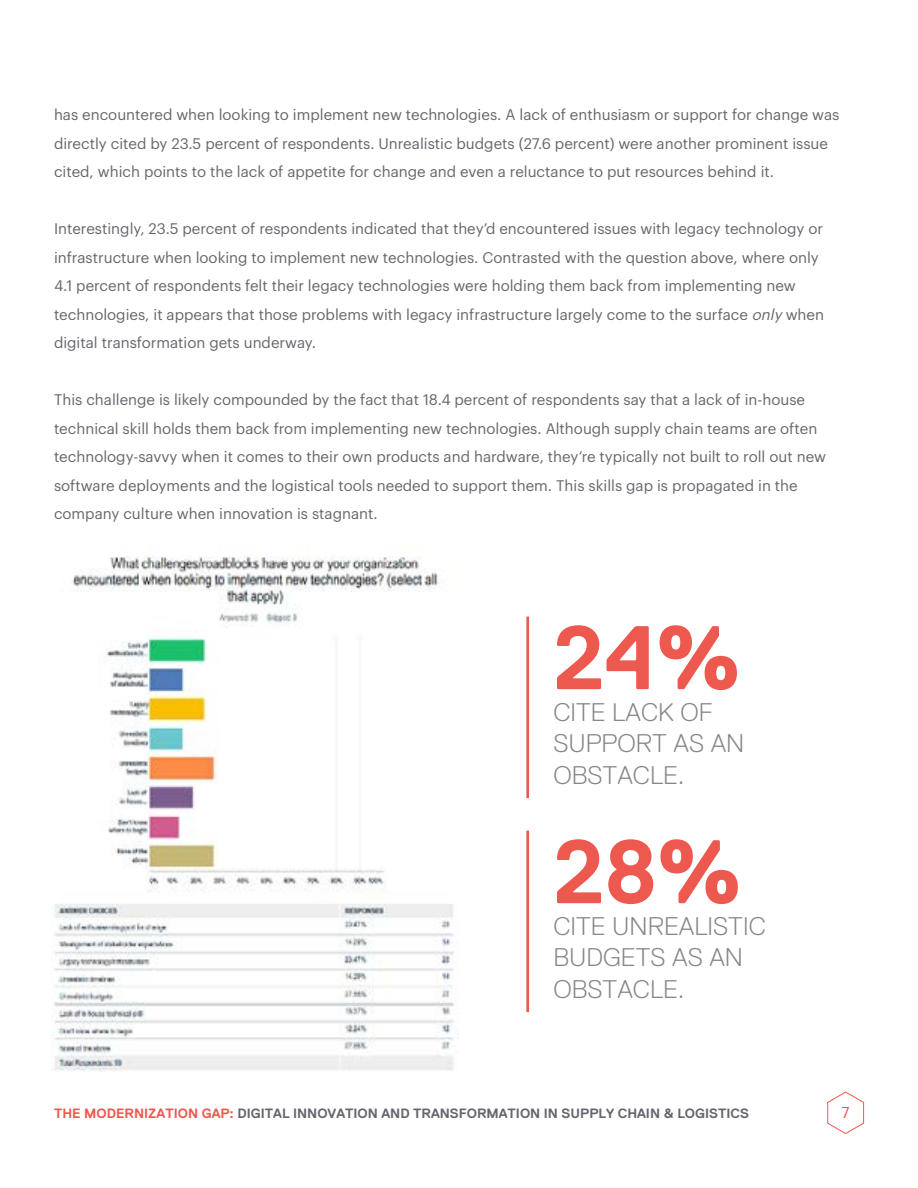
<style>
.page{position:relative;width:918px;height:1188px;background:#fff}
.page>*{position:absolute;margin:0;border:0;box-sizing:border-box;transform-origin:0 0}
.t1{font:700 90px "Replica";color:#ed594f}
.t2{font:300 25.5px/31.5px "Replica";color:#8a8686}
.t3{font:15.45px "Graphik";color:#ed594f}
.t4{font:15px/28.5px "Graphik";color:#65676d}
.t5{font:700 13.5px "Replica";color:#65676d}
.s1{font-style:italic}
.s2{color:#ed594f}
</style>
<div class="page">
<svg style="left:827px;top:1091px;width:38px;height:43px"></svg>
<img style="left:51px;top:556px;width:408px;height:516px">
<hr style="left:526px;top:617px;width:3px;height:181px;background:#ec5950">
<hr style="left:526px;top:831px;width:3px;height:181px;background:#ec5950">
<p class="t4" style="left:54px;top:99px;width:787px">has encountered when looking to implement new technologies. A lack of enthusiasm or support for change was directly cited by 23.5 percent of respondents. Unrealistic budgets (27.6 percent) were another prominent issue cited, which points to the lack of appetite for change and even a reluctance to put resources behind it.</p>
<p class="t4" style="left:54px;top:213px;width:772px">Interestingly, 23.5 percent of respondents indicated that they’d encountered issues with legacy technology or infrastructure when looking to implement new technologies. Contrasted with the question above, where only 4.1 percent of respondents felt their legacy technologies were holding them back from implementing new technologies, it appears that those problems with legacy infrastructure largely come to the surface <span class="s1">only</span> when digital transformation gets underway.</p>
<p class="t4" style="left:54px;top:384px;width:774px">This challenge is likely compounded by the fact that 18.4 percent of respondents say that a lack of in-house technical skill holds them back from implementing new technologies. Although supply chain teams are often technology-savvy when it comes to their own products and hardware, they’re typically not built to roll out new software deployments and the logistical tools needed to support them. This skills gap is propagated in the company culture when innovation is stagnant.</p>
<h1 class="t1" style="left:553px;top:608px;width:189px">24%</h1>
<h2 class="t2" style="left:553px;top:696px;width:192px">CITE LACK OF<br>SUPPORT AS AN<br>OBSTACLE.</h2>
<h1 class="t1" style="left:553px;top:822px;width:190px">28%</h1>
<h2 class="t2" style="left:553px;top:910px;width:214px">CITE UNREALISTIC<br>BUDGETS AS AN<br>OBSTACLE.</h2>
<p class="t5" style="left:54px;top:1106px;width:697px"><span class="s2">THE MODERNIZATION GAP:</span> DIGITAL INNOVATION AND TRANSFORMATION IN SUPPLY CHAIN &amp; LOGISTICS</p>
<p class="t3" style="left:841px;top:1101px;width:10px">7</p>
</div>
